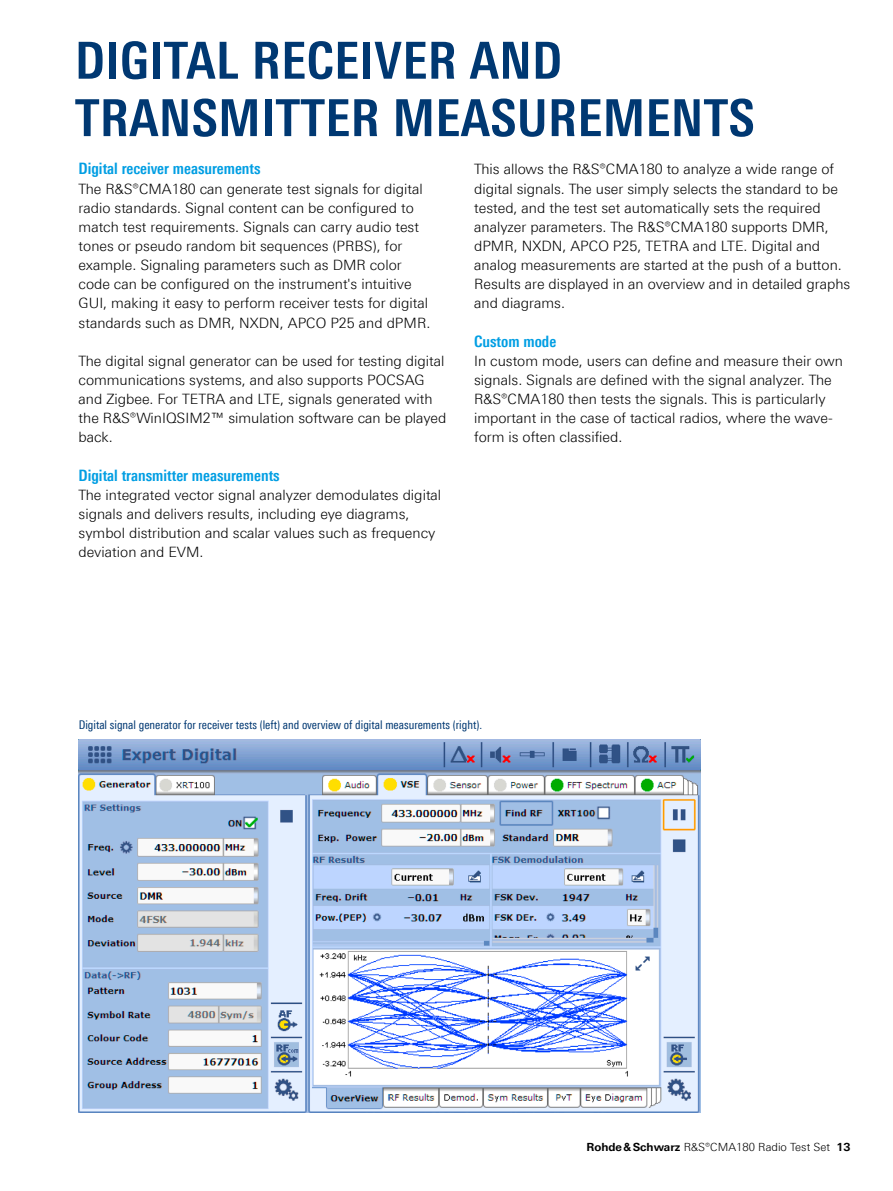
<style>
.page{position:relative;width:893px;height:1191px;background:#fff}
.page>*{position:absolute;margin:0;border:0;box-sizing:border-box;transform-origin:0 0}
.t1{font:700 51px/57.4px "Linotype Univers 620 Cn";letter-spacing:.01em;color:#003872}
.t2{font:700 15.75px "Linotype Univers 620 Cn";color:#009ee3}
.t3{font:300 14.25px/19.2px "Linotype Univers 330";color:#000}
.t4{font:12px "Linotype Univers 420 Cn";color:#003872}
.t5{font:300 11.25px "Linotype Univers 330";color:#000}
.s1{font-family:"Linotype Univers 630";font-weight:700}
</style>
<div class="page">
<img style="left:79px;top:739px;width:622px;height:373px">
<h1 class="t1" style="left:75px;top:31px;width:681px">DIGITAL RECEIVER AND<br>TRANSMITTER MEASUREMENTS</h1>
<p class="t3" style="left:474px;top:160px;width:378px">This allows the R&amp;S®CMA180 to analyze a wide range of digital signals. The user simply selects the standard to be tested, and the test set automatically sets the required analyzer parameters. The R&amp;S®CMA180 supports DMR, dPMR, NXDN, APCO P25, TETRA and LTE. Digital and analog measurements are started at the push of a button.<br>Results are displayed in an overview and in detailed graphs and diagrams.</p>
<p class="t2" style="left:474px;top:332px;width:84px">Custom mode</p>
<p class="t3" style="left:474px;top:351px;width:370px">In custom mode, users can define and measure their own signals. Signals are defined with the signal analyzer. The R&amp;S®CMA180 then tests the signals. This is particularly important in the case of tactical radios, where the wave‑ form is often classified.</p>
<p class="t2" style="left:79px;top:159px;width:184px">Digital receiver measurements</p>
<p class="t3" style="left:79px;top:179px;width:353px">The R&amp;S®CMA180 can generate test signals for digital radio standards. Signal content can be configured to match test requirements. Signals can carry audio test tones or pseudo random bit sequences (PRBS), for example. Signaling parameters such as DMR color code can be configured on the instrument's intuitive GUI, making it easy to perform receiver tests for digital standards such as DMR, NXDN, APCO P25 and dPMR.</p>
<p class="t3" style="left:79px;top:351px;width:369px">The digital signal generator can be used for testing digital communications systems, and also supports POCSAG and Zigbee. For TETRA and LTE, signals generated with the R&amp;S®WinIQSIM2™ simulation software can be played back.</p>
<p class="t2" style="left:79px;top:466px;width:203px">Digital transmitter measurements</p>
<p class="t3" style="left:79px;top:485px;width:364px">The integrated vector signal analyzer demodulates digital signals and delivers results, including eye diagrams, symbol distribution and scalar values such as frequency deviation and EVM.</p>
<p class="t4" style="left:79px;top:718px;width:405px">Digital signal generator for receiver tests (left) and overview of digital measurements (right).</p>
<p class="t5" style="left:586px;top:1140px;width:265px"><span class="s1">Rohde&amp;Schwarz</span> R&amp;S®CMA180 Radio Test Set <span class="s1">13</span></p>
</div>
